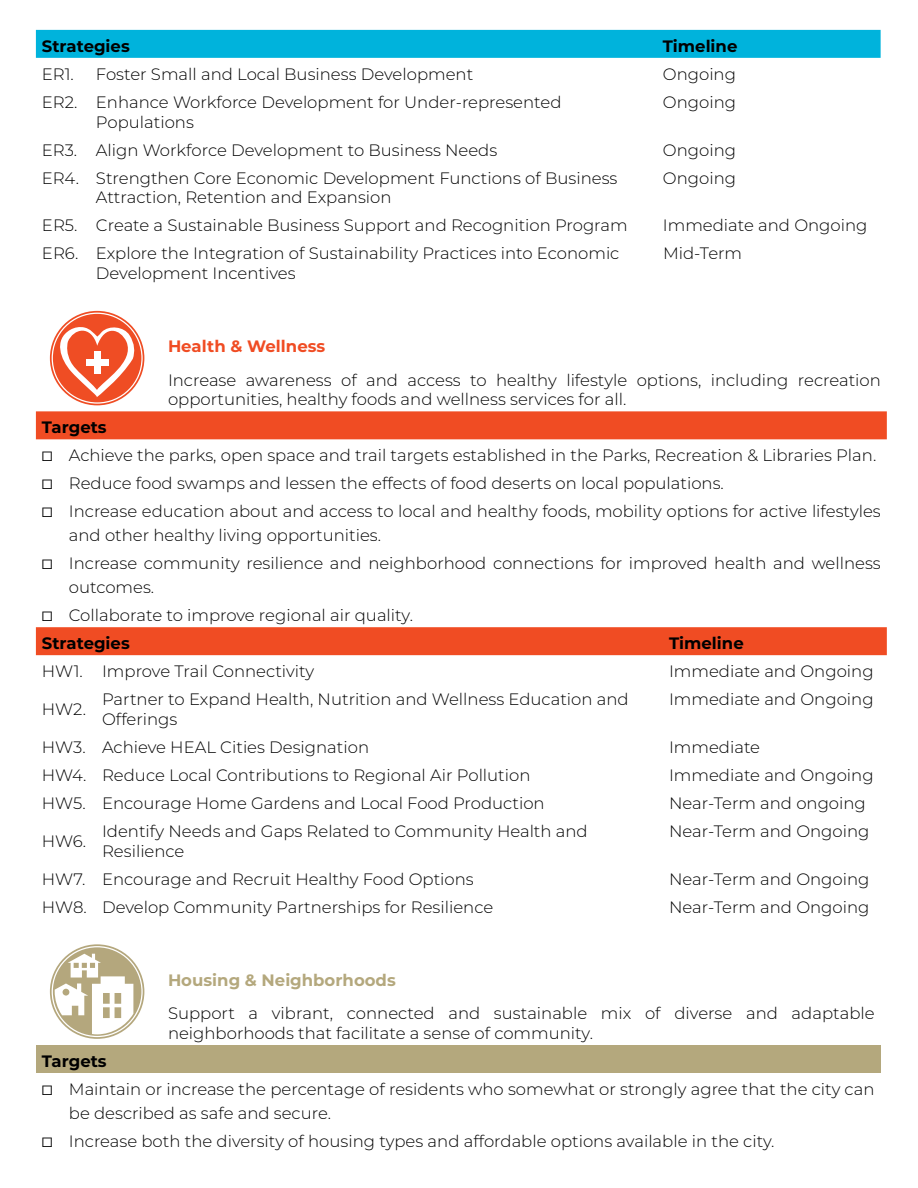
<style>
.page{position:relative;width:918px;height:1188px;background:#fff}
.page>*{position:absolute;margin:0;border:0;box-sizing:border-box;transform-origin:0 0}
.t1{font:300 16.5px/27.9px "Montserrat";color:#000}
.t2{font:700 16.5px "Montserrat";color:#000}
.t3{font:700 16.5px "Montserrat";color:#b4a87d}
.t4{font:700 16.5px "Montserrat";color:#f04c23}
.s1{font-weight:700}
.s2{font-family:"Proxima Nova";font-weight:400}
</style>
<div class="page">
<div style="left:36px;top:30px;width:845px;height:28px;background:#00b3dc"></div>
<svg style="left:36px;top:411px;width:851px;height:244px"></svg>
<svg style="left:52px;top:313px;width:91px;height:91px"></svg>
<div style="left:94px;top:352px;width:7px;height:22px;background:#fff"></div>
<div style="left:86px;top:360px;width:23px;height:6px;background:#fff"></div>
<div style="left:36px;top:1045px;width:845px;height:28px;background:#b4a87d"></div>
<svg style="left:52px;top:946px;width:91px;height:91px"></svg>
<p class="t2" style="left:42px;top:34px;width:89px">Strategies</p>
<p class="t2" style="left:663px;top:34px;width:76px">Timeline</p>
<p class="t1" style="left:42px;top:59px;width:34px">ER1.</p>
<p class="t1" style="left:96px;top:59px;width:379px">Foster Small and Local Business Development</p>
<p class="t1" style="left:663px;top:59px;width:75px">Ongoing</p>
<p class="t1" style="left:96px;top:92px;width:467px;line-height:19.8px;text-indent:-54px">ER2. Enhance Workforce Development for Under-represented<br>Populations</p>
<p class="t1" style="left:663px;top:87px;width:75px">Ongoing</p>
<p class="t1" style="left:42px;top:135px;width:457px">ER3. Align Workforce Development to Business Needs</p>
<p class="t1" style="left:663px;top:135px;width:75px">Ongoing</p>
<p class="t1" style="left:96px;top:167px;width:523px;line-height:19.8px;text-indent:-54px">ER4. Strengthen Core Economic Development Functions of Business<br>Attraction, Retention and Expansion</p>
<p class="t1" style="left:663px;top:163px;width:75px">Ongoing</p>
<p class="t1" style="left:42px;top:211px;width:587px">ER5. Create a Sustainable Business Support and Recognition Program</p>
<p class="t1" style="left:663px;top:211px;width:206px">Immediate and Ongoing</p>
<p class="t1" style="left:96px;top:243px;width:525px;line-height:19.8px;text-indent:-54px">ER6. Explore the Integration of Sustainability Practices into Economic<br>Development Incentives</p>
<p class="t1" style="left:663px;top:239px;width:81px">Mid-Term</p>
<p class="t4" style="left:168px;top:335px;width:159px">Health &amp; Wellness</p>
<p class="t1" style="left:168px;top:369px;width:714px;line-height:19.8px">Increase awareness of and access to healthy lifestyle options, including recreation opportunities, healthy foods and wellness services for all.</p>
<p class="t1" style="left:42px;top:413px;width:840px"><span class="s1">Targets<br></span><span class="s2">☐</span> Achieve the parks, open space and trail targets established in the Parks, Recreation &amp; Libraries Plan. <span class="s2">☐</span> Reduce food swamps and lessen the effects of food deserts on local populations.<br><span class="s2">☐</span> Increase education about and access to local and healthy foods, mobility options for active lifestyles</p>
<p class="t1" style="left:42px;top:521px;width:840px;text-indent:27px">and other healthy living opportunities.<br><span class="s2">☐</span> Increase community resilience and neighborhood connections for improved health and wellness</p>
<p class="t1" style="left:42px;top:573px;width:373px;text-indent:27px">outcomes.<br><span class="s2">☐</span> Collaborate to improve regional air quality.<br><span class="s1">Strategies</span></p>
<p class="t2" style="left:669px;top:631px;width:76px">Timeline</p>
<p class="t1" style="left:42px;top:657px;width:274px">HW1. Improve Trail Connectivity</p>
<p class="t1" style="left:669px;top:657px;width:206px">Immediate and Ongoing</p>
<p class="t1" style="left:42px;top:695px;width:46px">HW2.</p>
<p class="t1" style="left:102px;top:689px;width:528px;line-height:19.8px">Partner to Expand Health, Nutrition and Wellness Education and<br>Offerings</p>
<p class="t1" style="left:669px;top:685px;width:206px">Immediate and Ongoing</p>
<p class="t1" style="left:42px;top:733px;width:329px">HW3. Achieve HEAL Cities Designation</p>
<p class="t1" style="left:669px;top:733px;width:93px">Immediate</p>
<p class="t1" style="left:42px;top:761px;width:490px">HW4. Reduce Local Contributions to Regional Air Pollution</p>
<p class="t1" style="left:669px;top:761px;width:206px">Immediate and Ongoing</p>
<p class="t1" style="left:42px;top:788px;width:504px">HW5. Encourage Home Gardens and Local Food Production</p>
<p class="t1" style="left:669px;top:788px;width:198px">Near-Term and ongoing</p>
<p class="t1" style="left:42px;top:826px;width:46px">HW6.</p>
<p class="t1" style="left:102px;top:820px;width:487px;line-height:19.8px">Identify Needs and Gaps Related to Community Health and<br>Resilience</p>
<p class="t1" style="left:669px;top:816px;width:202px">Near-Term and Ongoing</p>
<p class="t1" style="left:42px;top:864px;width:433px">HW7. Encourage and Recruit Healthy Food Options</p>
<p class="t1" style="left:669px;top:864px;width:202px">Near-Term and Ongoing</p>
<p class="t1" style="left:42px;top:892px;width:453px">HW8. Develop Community Partnerships for Resilience</p>
<p class="t1" style="left:669px;top:892px;width:202px">Near-Term and Ongoing</p>
<p class="t3" style="left:168px;top:968px;width:229px">Housing &amp; Neighborhoods</p>
<p class="t1" style="left:168px;top:1003px;width:708px;line-height:19.8px">Support a vibrant, connected and sustainable mix of diverse and adaptable neighborhoods that facilitate a sense of community.</p>
<p class="t1" style="left:42px;top:1046px;width:834px"><span class="s1">Targets<br></span><span class="s2">☐</span> Maintain or increase the percentage of residents who somewhat or strongly agree that the city can</p>
<p class="t1" style="left:42px;top:1098px;width:734px;text-indent:27px">be described as safe and secure.<br><span class="s2">☐</span> Increase both the diversity of housing types and affordable options available in the city.</p>
</div>
